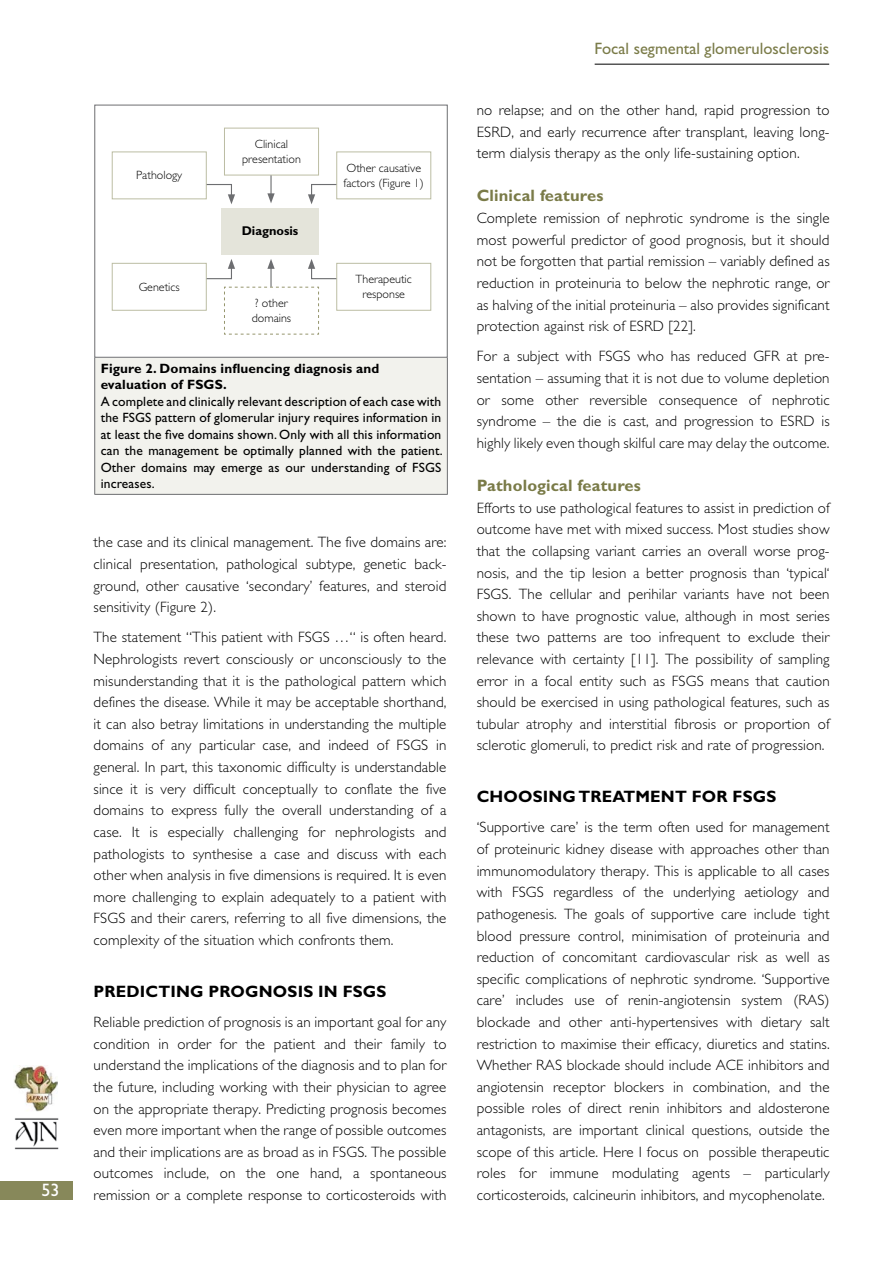
<style>
.page{position:relative;width:893px;height:1263px;background:#fff}
.page>*{position:absolute;margin:0;border:0;box-sizing:border-box;transform-origin:0 0}
.t1{font:18px "Gill Sans Std";color:#fff}
.t2{font:700 16.5px "Gill Sans Std";letter-spacing:.01em;color:#000}
.t3{font:700 16.5px "Gill Sans Std";letter-spacing:.01em;color:#7a7b48}
.t4{font:16.5px "Gill Sans Std";color:#7a7b48}
.t5{font:300 15px/21.6px "Gill Sans Std";letter-spacing:.01em;color:#000;text-align:justify}
.t6{font:13.5px/16.5px "Gill Sans Std";letter-spacing:.01em;color:#000;text-align:justify}
.t7{font:700 13.5px/16.5px "Gill Sans Std";letter-spacing:.01em;color:#000}
.t8{font:700 12.75px "Gill Sans Std";color:#000}
.t9{font:300 12px/15px "Gill Sans Std";color:#000;text-align:center}
</style>
<div class="page">
<div style="left:0;top:1181px;width:72px;height:18px;background:#87885a"></div>
<img style="left:14px;top:1118px;width:45px;height:32px">
<img style="left:14px;top:1065px;width:44px;height:46px">
<hr style="left:595px;top:64px;width:234px;height:1px;background:#000">
<div style="left:95px;top:358px;width:352px;height:136px;background:#f2f2ed"></div>
<hr style="left:94px;top:358px;width:1px;height:136px;background:#6d6e71">
<hr style="left:447px;top:358px;width:1px;height:136px;background:#6d6e71">
<hr style="left:94px;top:494px;width:354px;height:1px;background:#6d6e71">
<div style="left:221px;top:208px;width:98px;height:46px;background:#e4e4da"></div>
<div style="left:224px;top:128px;width:95px;height:47px;border:1px solid #bcbda3"></div>
<svg style="left:224px;top:286px;width:95px;height:49px"></svg>
<div style="left:112px;top:152px;width:95px;height:47px;border:1px solid #bcbda3"></div>
<div style="left:112px;top:263px;width:95px;height:48px;border:1px solid #bcbda3"></div>
<div style="left:336px;top:152px;width:95px;height:47px;border:1px solid #bcbda3"></div>
<div style="left:336px;top:263px;width:95px;height:48px;border:1px solid #bcbda3"></div>
<hr style="left:270px;top:175px;width:2px;height:21px;background:#6d6e71">
<svg style="left:267px;top:193px;width:8px;height:10px"></svg>
<svg style="left:206px;top:183px;width:29px;height:21px"></svg>
<svg style="left:308px;top:259px;width:29px;height:21px"></svg>
<svg style="left:308px;top:183px;width:29px;height:21px"></svg>
<svg style="left:206px;top:259px;width:29px;height:21px"></svg>
<hr style="left:270px;top:266px;width:2px;height:21px;background:#6d6e71">
<svg style="left:267px;top:259px;width:8px;height:10px"></svg>
<div style="left:94px;top:105px;width:354px;height:253px;border:1px solid #6d6e71"></div>
<p class="t1" style="left:42px;top:1180px;width:20px">53</p>
<p class="t9" style="left:136px;top:168px;width:48px">Pathology</p>
<p class="t9" style="left:139px;top:279px;width:43px">Genetics</p>
<p class="t9" style="left:242px;top:137px;width:60px">Clinical presentation</p>
<p class="t8" style="left:242px;top:224px;width:58px">Diagnosis</p>
<p class="t9" style="left:252px;top:296px;width:41px;text-align:left">? other domains</p>
<p class="t9" style="left:344px;top:161px;width:82px;text-align:left">Other causative factors (Figure 1)</p>
<p class="t9" style="left:356px;top:272px;width:58px">Therapeutic response</p>
<p class="t7" style="left:101px;top:360px;width:280px">Figure 2. Domains influencing diagnosis and evaluation of FSGS.</p>
<p class="t6" style="left:101px;top:393px;width:343px">A complete and clinically relevant description of each case with the FSGS pattern of glomerular injury requires information in at least the five domains shown. Only with all this information can the management be optimally planned with the patient.<br>Other domains may emerge as our understanding of FSGS increases.</p>
<p class="t5" style="left:94px;top:532px;width:354px">the case and its clinical management. The five domains are: clinical presentation, pathological subtype, genetic back&shy;ground, other causative ‘secondary’ features, and steroid sensitivity (Figure 2).</p>
<p class="t5" style="left:94px;top:627px;width:354px">The statement “This patient with FSGS …“ is often heard.<br>Nephrologists revert consciously or unconsciously to the misunderstanding that it is the pathological pattern which defines the disease. While it may be acceptable shorthand, it can also betray limitations in understanding the multiple domains of any particular case, and indeed of FSGS in general. In part, this taxonomic difficulty is understandable since it is very difficult conceptually to conflate the five domains to express fully the overall understanding of a case. It is especially challenging for nephrologists and pathologists to synthesise a case and discuss with each other when analysis in five dimensions is required. It is even more challenging to explain adequately to a patient with FSGS and their carers, referring to all five dimensions, the complexity of the situation which confronts them.</p>
<p class="t2" style="left:94px;top:981px;width:293px">PREDICTING PROGNOSIS IN FSGS</p>
<p class="t5" style="left:94px;top:1011px;width:354px">Reliable prediction of prognosis is an important goal for any condition in order for the patient and their family to understand the implications of the diagnosis and to plan for the future, including working with their physician to agree on the appropriate therapy. Predicting prognosis becomes even more important when the range of possible outcomes and their implications are as broad as in FSGS. The possible outcomes include, on the one hand, a spontaneous remission or a complete response to corticosteroids with</p>
<p class="t4" style="left:595px;top:39px;width:236px">Focal segmental glomerulosclerosis</p>
<p class="t5" style="left:477px;top:99px;width:354px">no relapse; and on the other hand, rapid progression to ESRD, and early recurrence after transplant, leaving long&shy;term dialysis therapy as the only life-sustaining option.</p>
<p class="t3" style="left:477px;top:186px;width:128px">Clinical features</p>
<p class="t5" style="left:477px;top:207px;width:354px">Complete remission of nephrotic syndrome is the single most powerful predictor of good prognosis, but it should not be forgotten that partial remission – variably defined as reduction in proteinuria to below the nephrotic range, or as halving of the initial proteinuria – also provides significant protection against risk of ESRD [22].</p>
<p class="t5" style="left:477px;top:346px;width:354px">For a subject with FSGS who has reduced GFR at pre&shy;sentation – assuming that it is not due to volume depletion or some other reversible consequence of nephrotic syndrome – the die is cast, and progression to ESRD is highly likely even though skilful care may delay the outcome.</p>
<p class="t3" style="left:477px;top:476px;width:166px">Pathological features</p>
<p class="t5" style="left:477px;top:497px;width:354px">Efforts to use pathological features to assist in prediction of outcome have met with mixed success. Most studies show that the collapsing variant carries an overall worse prog&shy;nosis, and the tip lesion a better prognosis than ‘typical‘ FSGS. The cellular and perihilar variants have not been shown to have prognostic value, although in most series these two patterns are too infrequent to exclude their relevance with certainty [11]. The possibility of sampling error in a focal entity such as FSGS means that caution should be exercised in using pathological features, such as tubular atrophy and interstitial fibrosis or proportion of sclerotic glomeruli, to predict risk and rate of progression.</p>
<p class="t2" style="left:477px;top:787px;width:300px">CHOOSING TREATMENT FOR FSGS</p>
<p class="t5" style="left:477px;top:817px;width:354px">‘Supportive care’ is the term often used for management of proteinuric kidney disease with approaches other than immunomodulatory therapy. This is applicable to all cases with FSGS regardless of the underlying aetiology and pathogenesis. The goals of supportive care include tight blood pressure control, minimisation of proteinuria and reduction of concomitant cardiovascular risk as well as specific complications of nephrotic syndrome. ‘Supportive care’ includes use of renin-angiotensin system (RAS) blockade and other anti-hypertensives with dietary salt restriction to maximise their efficacy, diuretics and statins.<br>Whether RAS blockade should include ACE inhibitors and angiotensin receptor blockers in combination, and the possible roles of direct renin inhibitors and aldosterone antagonists, are important clinical questions, outside the scope of this article. Here I focus on possible therapeutic roles for immune modulating agents – particularly corticosteroids, calcineurin inhibitors, and mycophenolate.</p>
</div>
